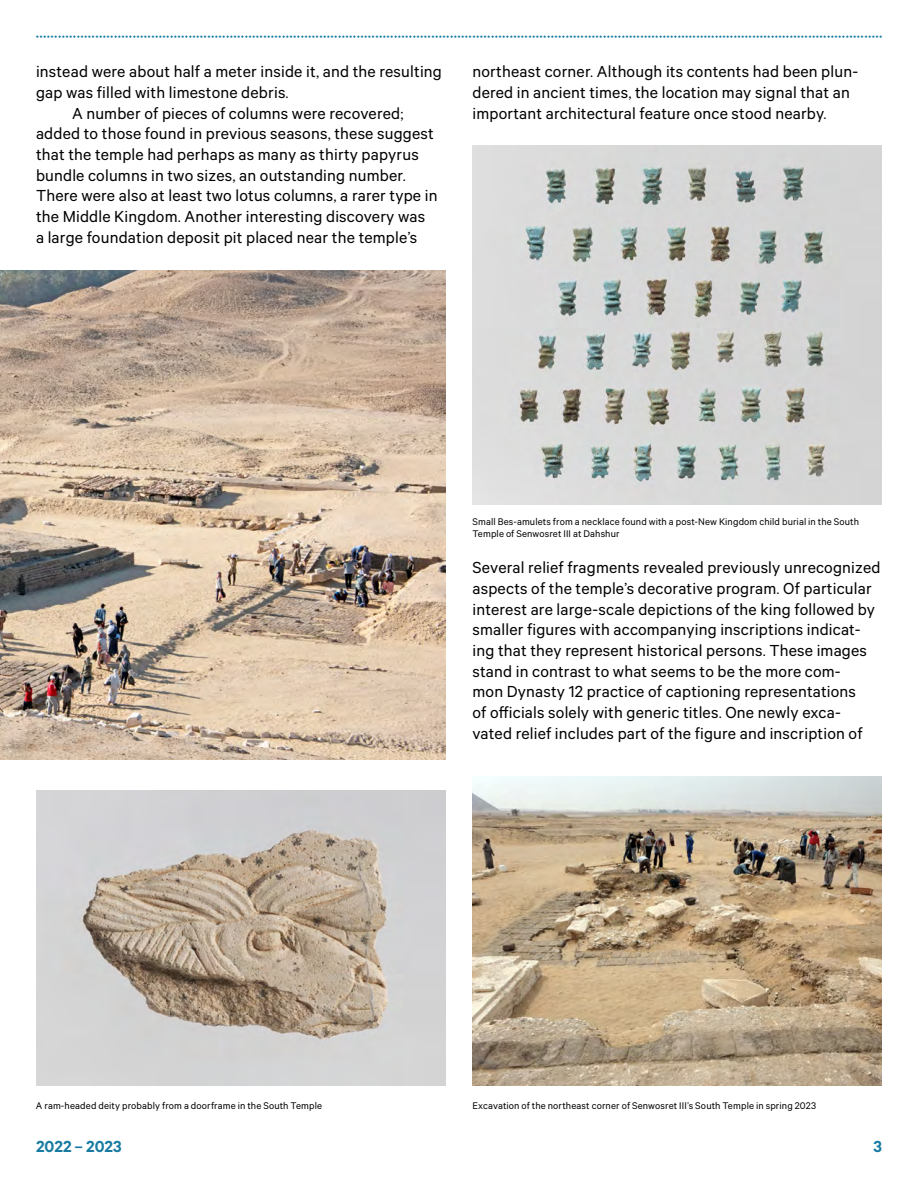
<style>
.page{position:relative;width:918px;height:1188px;background:#fff}
.page>*{position:absolute;margin:0;border:0;box-sizing:border-box;transform-origin:0 0}
.t1{font:18px/20.7px "The Met Sans";letter-spacing:.01em;color:#000}
.t2{font:600 18px "The Met Sans";color:#187ba2}
.t3{font:10.8px/12px "The Met Sans";letter-spacing:.015em;color:#000}
</style>
<div class="page">
<img style="left:472px;top:776px;width:410px;height:309px">
<img style="left:0;top:271px;width:446px;height:488px">
<img style="left:36px;top:791px;width:410px;height:294px">
<img style="left:472px;top:146px;width:410px;height:358px">
<p class="t1" style="left:36px;top:61px;width:407px">instead were about half a meter inside it, and the resulting</p>
<p class="t1" style="left:36px;top:82px;width:254px">gap was filled with limestone debris.</p>
<p class="t1" style="left:72px;top:102px;width:333px">A number of pieces of columns were recovered;</p>
<p class="t1" style="left:36px;top:123px;width:399px">added to those found in previous seasons, these suggest</p>
<p class="t1" style="left:36px;top:144px;width:384px">that the temple had perhaps as many as thirty papyrus</p>
<p class="t1" style="left:36px;top:164px;width:371px">bundle columns in two sizes, an outstanding number.</p>
<p class="t1" style="left:36px;top:185px;width:403px">There were also at least two lotus columns, a rarer type in</p>
<p class="t1" style="left:36px;top:206px;width:391px">the Middle Kingdom. Another interesting discovery was</p>
<p class="t1" style="left:36px;top:226px;width:383px">a large foundation deposit pit placed near the temple’s</p>
<p class="t1" style="left:472px;top:61px;width:387px">northeast corner. Although its contents had been plun&shy;dered in ancient times, the location may signal that an important architectural feature once stood nearby.</p>
<p class="t3" style="left:472px;top:515px;width:388px">Small Bes-amulets from a necklace found with a post-New Kingdom child burial in the South<br>Temple of Senwosret III at Dahshur</p>
<p class="t1" style="left:472px;top:557px;width:410px">Several relief fragments revealed previously unrecognized aspects of the temple’s decorative program. Of particular interest are large-scale depictions of the king followed by smaller figures with accompanying inscriptions indicat&shy;ing that they represent historical persons. These images stand in contrast to what seems to be the more com-<br>mon Dynasty 12 practice of captioning representations<br>of officials solely with generic titles. One newly exca&shy;vated relief includes part of the figure and inscription of</p>
<p class="t3" style="left:36px;top:1099px;width:288px">A ram-headed deity probably from a doorframe in the South Temple</p>
<p class="t3" style="left:472px;top:1099px;width:345px">Excavation of the northeast corner of Senwosret III’s South Temple in spring 2023</p>
<p class="t2" style="left:36px;top:1136px;width:87px">2022 – 2023</p>
<p class="t2" style="left:873px;top:1136px;width:10px">3</p>
</div>
